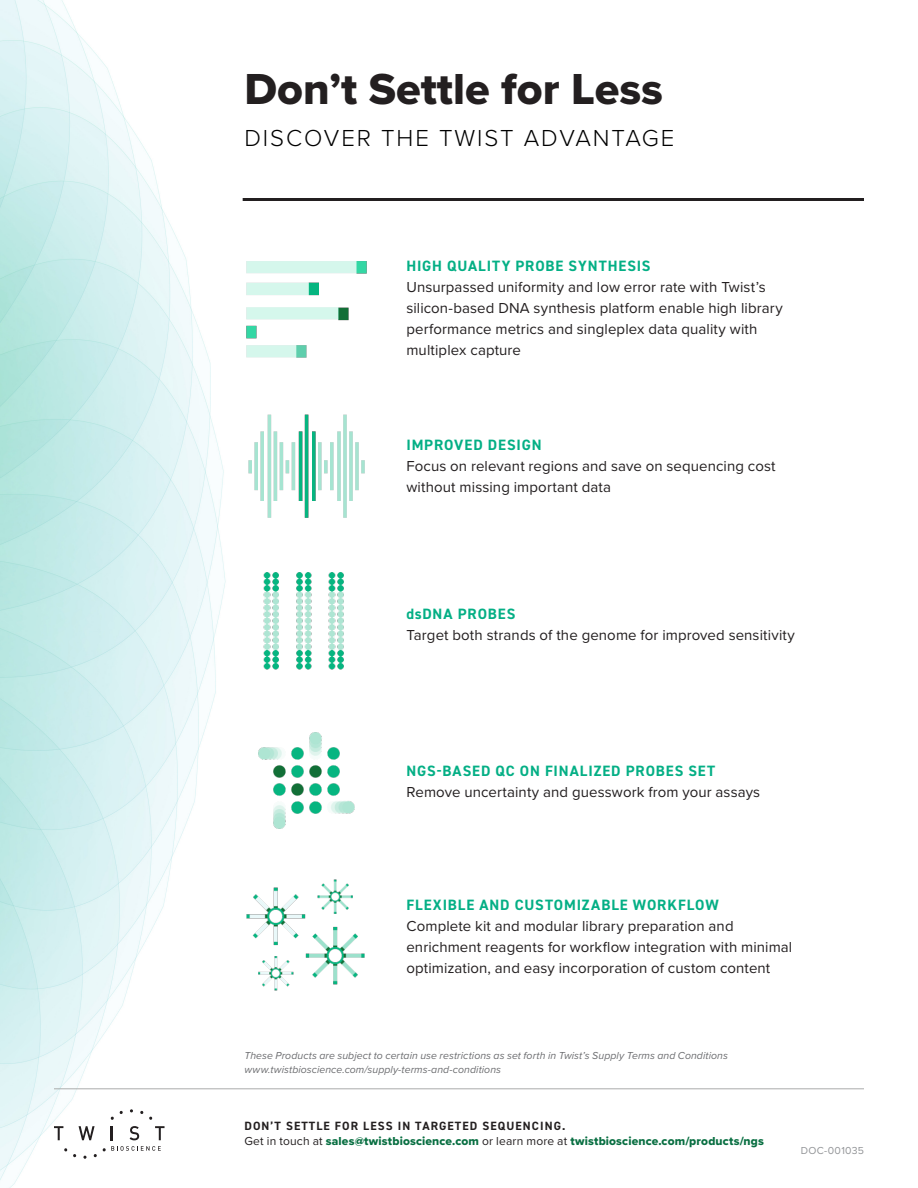
<style>
.page{position:relative;width:918px;height:1188px;background:#fff}
.page>*{position:absolute;margin:0;border:0;box-sizing:border-box;transform-origin:0 0}
.t1{font:45px "Proxima Nova Extrabld";color:#231f20}
.t2{font:300 24px "Proxima Nova";letter-spacing:.08em;color:#000}
.Body{font:15px/21px "Proxima Nova";letter-spacing:.01em;color:#231f20}
.captions{font:12px "Proxima Nova Extrabld";letter-spacing:.015em;color:#096f42}
.captions-2{font:700 12px "DIN2014";letter-spacing:.09em;color:#231f20}
.Intro_copy{font:italic 10.5px "Proxima Nova";letter-spacing:.005em;color:#6c6d70}
.Body-2{font:10.5px "Proxima Nova";letter-spacing:.02em;color:#939598}
.s1{font-family:"DIN2014";font-weight:700;color:#04af85}
.s2{font-family:"Proxima Nova";color:#231f20}
</style>
<div class="page">
<img style="left:0;top:0;width:296px;height:1188px">
<hr style="left:54px;top:1089px;width:810px;height:1px;background:#aaacac">
<svg style="left:54px;top:1126px;width:9px;height:14px"></svg>
<svg style="left:79px;top:1126px;width:16px;height:14px"></svg>
<svg style="left:111px;top:1126px;width:2px;height:14px"></svg>
<svg style="left:130px;top:1126px;width:9px;height:14px"></svg>
<svg style="left:155px;top:1126px;width:10px;height:14px"></svg>
<svg style="left:64px;top:1148px;width:3px;height:4px"></svg>
<svg style="left:83px;top:1156px;width:4px;height:3px"></svg>
<svg style="left:111px;top:1111px;width:12px;height:9px"></svg>
<svg style="left:140px;top:1111px;width:12px;height:9px"></svg>
<svg style="left:94px;top:1146px;width:67px;height:11px"></svg>
<img style="left:243px;top:243px;width:124px;height:127px">
<img style="left:245px;top:719px;width:110px;height:123px">
<img style="left:243px;top:402px;width:122px;height:127px">
<img style="left:243px;top:560px;width:101px;height:128px">
<img style="left:243px;top:873px;width:122px;height:127px">
<hr style="left:243px;top:198px;width:621px;height:3px;background:#231f20">
<p class="t1" style="left:244px;top:55px;width:420px">Don’t Settle for Less</p>
<h2 class="t2" style="left:244px;top:120px;width:431px">DISCOVER THE TWIST ADVANTAGE</h2>
<p class="Body" style="left:406px;top:254px;width:378px"><span class="s1">HIGH QUALITY PROBE SYNTHESIS<br></span>Unsurpassed uniformity and low error rate with Twist’s silicon-based DNA synthesis platform enable high library performance metrics and singleplex data quality with multiplex capture</p>
<p class="Body" style="left:406px;top:434px;width:371px"><span class="s1">IMPROVED DESIGN<br></span>Focus on relevant regions and save on sequencing cost without missing important data</p>
<p class="Body" style="left:406px;top:603px;width:390px"><span class="s1">dsDNA PROBES<br></span>Target both strands of the genome for improved sensitivity</p>
<p class="Body" style="left:406px;top:759px;width:355px"><span class="s1">NGS-BASED QC ON FINALIZED PROBES SET<br></span>Remove uncertainty and guesswork from your assays</p>
<p class="Body" style="left:406px;top:894px;width:387px"><span class="s1">FLEXIBLE AND CUSTOMIZABLE WORKFLOW<br></span>Complete kit and modular library preparation and enrichment reagents for workflow integration with minimal optimization, and easy incorporation of custom content</p>
<p class="Intro_copy" style="left:244px;top:1048px;width:485px">These Products are subject to certain use restrictions as set forth in Twist’s Supply Terms and Conditions</p>
<p class="Intro_copy" style="left:244px;top:1062px;width:258px">www.twistbioscience.com/supply-terms-and-conditions</p>
<p class="captions-2" style="left:245px;top:1118px;width:322px">DON’T SETTLE FOR LESS IN TARGETED SEQUENCING.</p>
<p class="captions" style="left:244px;top:1132px;width:521px"><span class="s2">Get in touch at</span> sales@twistbioscience.com <span class="s2">or learn more at</span> twistbioscience.com/products/ngs</p>
<p class="Body-2" style="left:801px;top:1143px;width:65px">DOC-001035</p>
</div>
